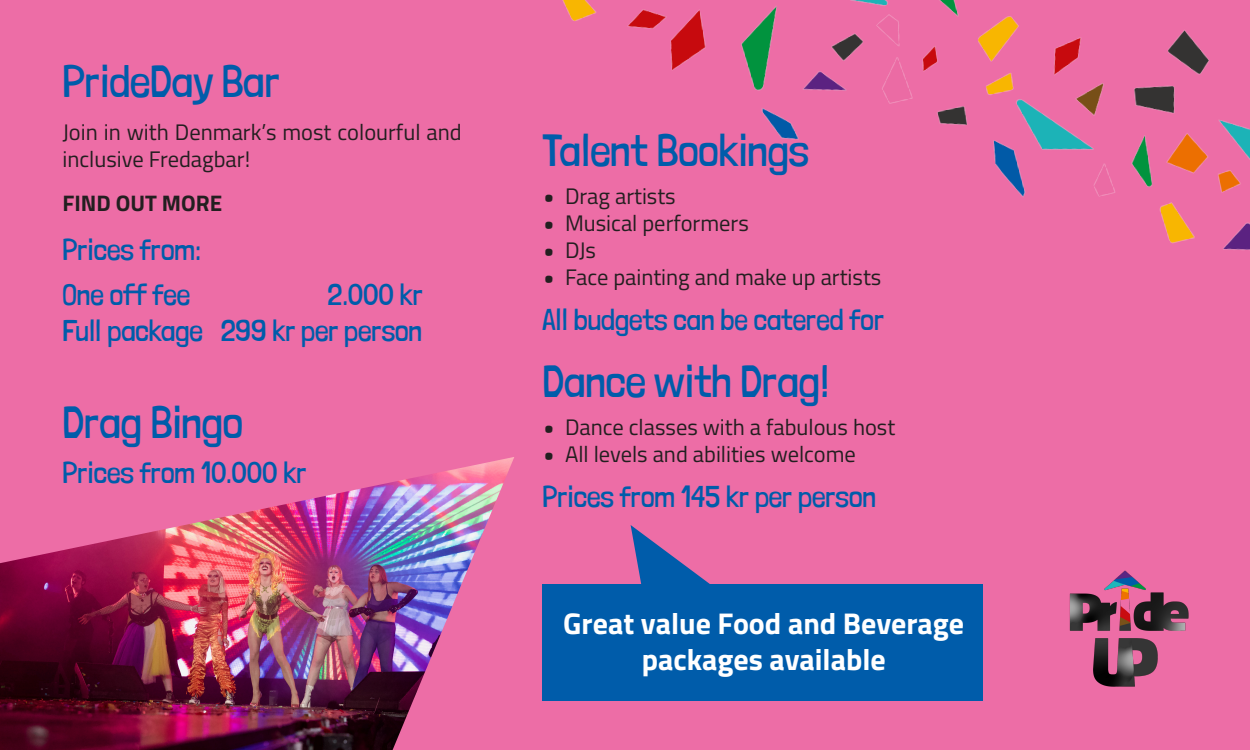
<style>
.page{position:relative;width:1250px;height:750px;background:#ed6da6}
.page>*{position:absolute;margin:0;border:0;box-sizing:border-box;transform-origin:0 0}
.t1{font:300 45px "Londrina Solid";color:#005caa}
.t2{font:300 30px "Londrina Solid";color:#005caa}
.t3{font:700 30px/36px "Titillium Web";color:#fff;text-align:center}
.t4{font:22.5px/27px "Titillium Web";color:#231f20}
.t5{font:700 22.5px "Titillium Web";color:#231f20}
.s1{font-family:"Londrina Solid";font-weight:300}
</style>
<div class="page">
<img style="left:1069px;top:570px;width:120px;height:117px">
<img style="left:562px;top:0;width:688px;height:250px">
<img style="left:0;top:457px;width:514px;height:293px">
<svg style="left:631px;top:525px;width:79px;height:59px"></svg>
<div style="left:542px;top:584px;width:441px;height:117px;background:#005caa"></div>
<p class="t1" style="left:62px;top:55px;width:219px">PrideDay Bar</p>
<p class="t4" style="left:62px;top:118px;width:401px">Join in with Denmark’s most colourful and inclusive Fredagbar!</p>
<p class="t5" style="left:62px;top:186px;width:161px">FIND OUT MORE</p>
<p class="t2" style="left:62px;top:232px;width:140px">Prices from:</p>
<p class="t2" style="left:62px;top:277px;width:129px">One off fee</p>
<p class="t2" style="left:327px;top:277px;width:97px">2.000 kr</p>
<p class="t2" style="left:62px;top:313px;width:361px">Full package 299 kr per person</p>
<p class="t1" style="left:62px;top:395px;width:182px">Drag Bingo</p>
<p class="t2" style="left:62px;top:454px;width:246px">Prices from 10.000 kr</p>
<p class="t1" style="left:542px;top:124px;width:268px">Talent Bookings</p>
<p class="t4" style="left:542px;top:182px;width:135px"><span class="s1">●</span> Drag artists</p>
<p class="t4" style="left:542px;top:209px;width:208px"><span class="s1">●</span> Musical performers</p>
<p class="t4" style="left:542px;top:236px;width:55px"><span class="s1">●</span> DJs</p>
<p class="t4" style="left:542px;top:263px;width:340px"><span class="s1">●</span> Face painting and make up artists</p>
<p class="t2" style="left:542px;top:302px;width:343px">All budgets can be catered for</p>
<p class="t1" style="left:542px;top:355px;width:289px">Dance with Drag!</p>
<p class="t4" style="left:542px;top:413px;width:354px"><span class="s1">●</span> Dance classes with a fabulous host</p>
<p class="t4" style="left:542px;top:440px;width:315px"><span class="s1">●</span> All levels and abilities welcome</p>
<p class="t2" style="left:542px;top:479px;width:335px">Prices from 145 kr per person</p>
<p class="t3" style="left:563px;top:604px;width:402px">Great value Food and Beverage packages available</p>
</div>
